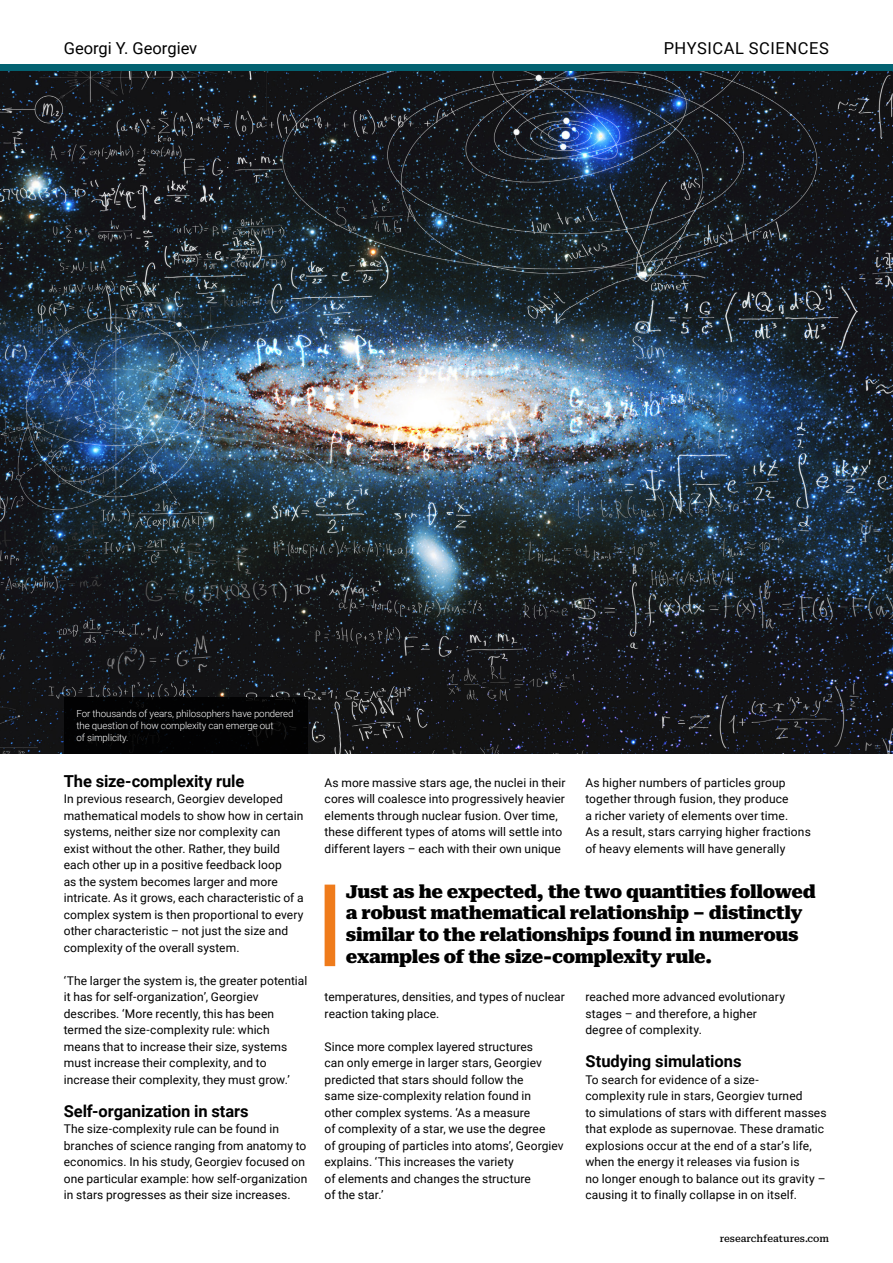
<style>
.page{position:relative;width:893px;height:1263px;background:#fff}
.page>*{position:absolute;margin:0;border:0;box-sizing:border-box;transform-origin:0 0}
.t1{font:900 18px/21.6px "Roboto Serif";letter-spacing:-.02em;color:#000}
.t2{font:700 16.5px "Roboto";letter-spacing:-.005em;color:#000}
.t3{font:16.5px "Roboto";color:#000}
.t4{font:16.5px "Roboto";letter-spacing:.025em;color:#000}
.t5{font:12px/16.5px "Roboto";letter-spacing:.005em;color:#000}
.t6{font:300 9.75px/11.7px "Roboto";letter-spacing:-.01em;color:#fff}
.t7{font:500 9.75px "Roboto Serif";color:#000}
</style>
<div class="page">
<div style="left:325px;top:884px;width:10px;height:82px;background:#ef7b1b"></div>
<img style="left:0;top:71px;width:893px;height:682px">
<div style="left:64px;top:697px;width:244px;height:57px;background:#000"></div>
<div style="left:0;top:64px;width:893px;height:7px;background:#036271"></div>
<h2 class="t3" style="left:64px;top:37px;width:135px">Georgi Y. Georgiev</h2>
<h2 class="t4" style="left:664px;top:37px;width:167px">PHYSICAL SCIENCES</h2>
<p class="t6" style="left:77px;top:708px;width:219px">For thousands of years, philosophers have pondered the question of how complexity can emerge out<br>of simplicity.</p>
<h2 class="t2" style="left:64px;top:769px;width:182px">The size-complexity rule</h2>
<p class="t5" style="left:64px;top:790px;width:241px">In previous research, Georgiev developed mathematical models to show how in certain systems, neither size nor complexity can exist without the other. Rather, they build each other up in a positive feedback loop<br>as the system becomes larger and more intricate. As it grows, each characteristic of a complex system is then proportional to every other characteristic – not just the size and complexity of the overall system.</p>
<p class="t5" style="left:64px;top:972px;width:245px">‘The larger the system is, the greater potential it has for self-organization’, Georgiev describes. ‘More recently, this has been termed the size-complexity rule: which means that to increase their size, systems must increase their complexity, and to increase their complexity, they must grow.’</p>
<h2 class="t2" style="left:64px;top:1099px;width:186px">Self-organization in stars</h2>
<p class="t5" style="left:64px;top:1120px;width:245px">The size-complexity rule can be found in branches of science ranging from anatomy to economics. In his study, Georgiev focused on one particular example: how self-organization in stars progresses as their size increases.</p>
<p class="t5" style="left:325px;top:774px;width:242px">As more massive stars age, the nuclei in their cores will coalesce into progressively heavier elements through nuclear fusion. Over time, these different types of atoms will settle into different layers – each with their own unique</p>
<p class="t5" style="left:585px;top:774px;width:227px">As higher numbers of particles group together through fusion, they produce<br>a richer variety of elements over time.<br>As a result, stars carrying higher fractions of heavy elements will have generally</p>
<h1 class="t1" style="left:346px;top:879px;width:471px">Just as he expected, the two quantities followed a robust mathematical relationship – distinctly similar to the relationships found in numerous examples of the size-complexity rule.</h1>
<p class="t5" style="left:325px;top:988px;width:242px">temperatures, densities, and types of nuclear reaction taking place.</p>
<p class="t5" style="left:325px;top:1038px;width:241px">Since more complex layered structures<br>can only emerge in larger stars, Georgiev predicted that stars should follow the<br>same size-complexity relation found in<br>other complex systems. ‘As a measure<br>of complexity of a star, we use the degree<br>of grouping of particles into atoms’, Georgiev explains. ‘This increases the variety<br>of elements and changes the structure<br>of the star.’</p>
<p class="t5" style="left:585px;top:988px;width:201px">reached more advanced evolutionary stages – and therefore, a higher degree of complexity.</p>
<h2 class="t2" style="left:585px;top:1050px;width:158px">Studying simulations</h2>
<p class="t5" style="left:585px;top:1071px;width:243px">To search for evidence of a size-<br>complexity rule in stars, Georgiev turned<br>to simulations of stars with different masses that explode as supernovae. These dramatic explosions occur at the end of a star’s life, when the energy it releases via fusion is<br>no longer enough to balance out its gravity – causing it to finally collapse in on itself.</p>
<p class="t7" style="left:720px;top:1230px;width:111px">researchfeatures.com</p>
</div>
